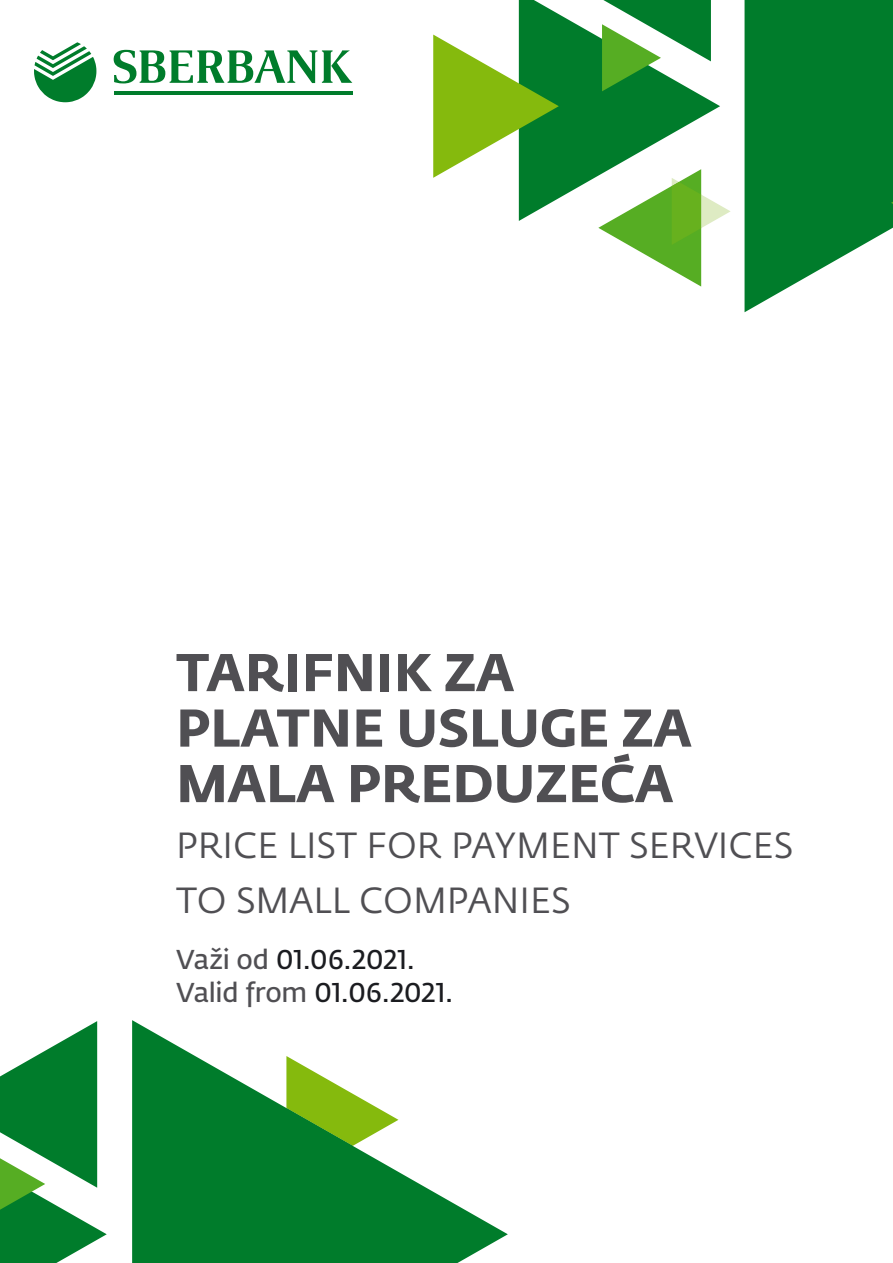
<style>
.page{position:relative;width:893px;height:1263px;background:#fff}
.page>*{position:absolute;margin:0;border:0;box-sizing:border-box;transform-origin:0 0}
.t1{font:52.5px/55.5px "Fedra Sans Pro Bold LF";color:#504f53}
.t2{font:36px/55.5px "Fedra Sans Pro Book LF";color:#504f53}
.t3{font:27px/32.4px "Fedra Sans Pro Demi LF";letter-spacing:-.01em;color:#1b1c20}
.s1{color:#504f53}
</style>
<div class="page">
<svg style="left:744px;top:0;width:149px;height:312px;background:#238e48"></svg>
<svg style="left:433px;top:0;width:298px;height:287px"></svg>
<svg style="left:132px;top:1020px;width:376px;height:243px;fill:#007c2b"></svg>
<svg style="left:286px;top:1056px;width:112px;height:127px"></svg>
<svg style="left:0;top:1021px;width:107px;height:242px"></svg>
<svg style="left:34px;top:42px;width:62px;height:60px"></svg>
<svg style="left:114px;top:50px;width:238px;height:33px"></svg>
<hr style="left:114px;top:91px;width:238px;height:3px;background:#007c2b">
<h1 class="t1" style="left:176px;top:641px;width:517px">TARIFNIK ZA<br>PLATNE USLUGE ZA<br>MALA PREDUZEĆA</h1>
<p class="t2" style="left:176px;top:816px;width:619px">PRICE LIST FOR PAYMENT SERVICES<br>TO SMALL COMPANIES</p>
<p class="t3" style="left:176px;top:942px;width:278px"><span class="s1">Važi od</span> 01.06.2021.<br><span class="s1">Valid from</span> 01.06.2021.</p>
</div>
